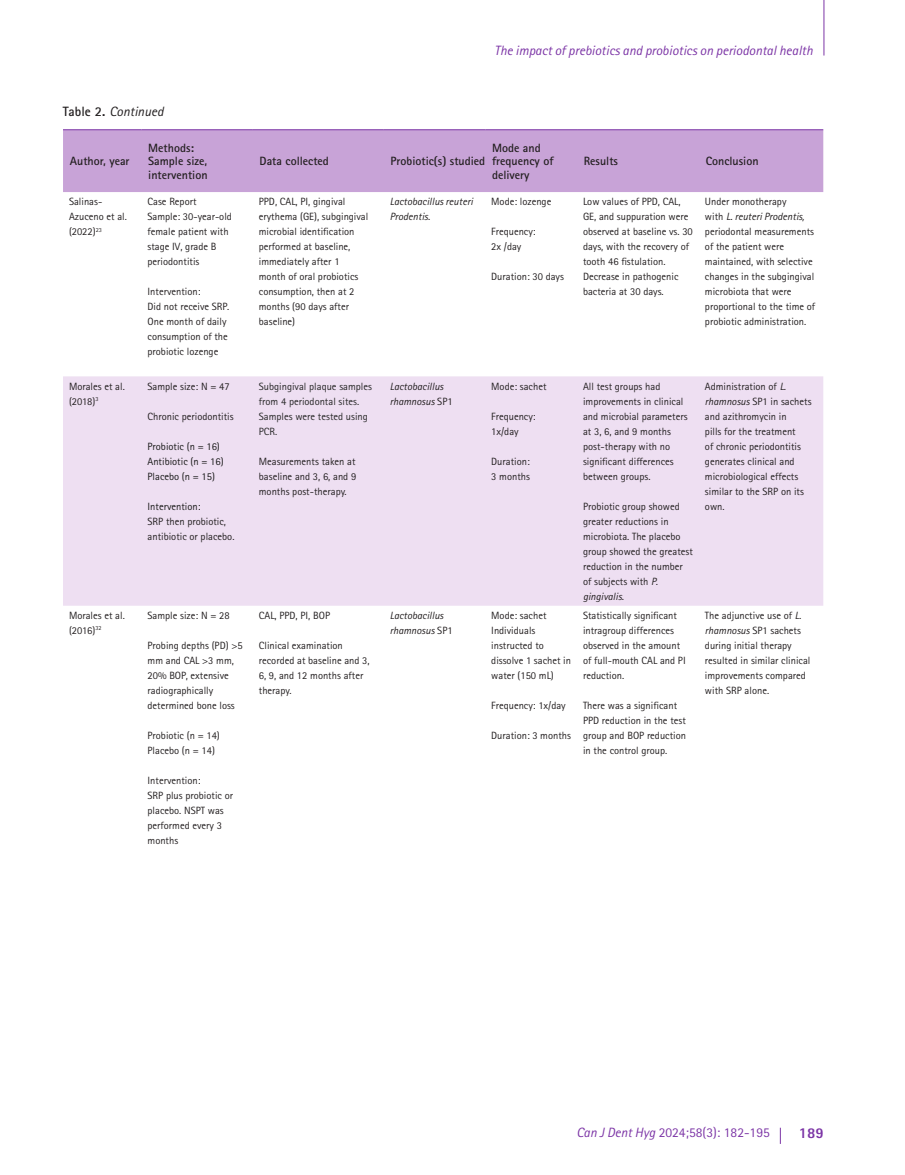
<style>
.page{position:relative;width:905px;height:1175px;background:#fff}
.page>*{position:absolute;margin:0;border:0;box-sizing:border-box;transform-origin:0 0}
.t1{font:800 15px "Rotis Sans Serif Std";color:#7c35a6}
.t2{font:italic 13.5px "Rotis Sans Serif Std";color:#7c35a6}
.t3{font:13.5px "Rotis Sans Serif Std";color:#7c35a6}
.Table_caption{font:italic 13.5px "Rotis Sans Serif Std";color:#231f20}
.Table_header_cell{font:700 12px/13.5px "Rotis Sans Serif Std";color:#231f20}
.Table_Body{font:10.5px/15px "Rotis Sans Serif Std";color:#231f20}
.Table_Body-2{font:italic 10.5px/15px "Rotis Sans Serif Std";color:#231f20}
.Table_Body-3{font:10.5px/15px "Rotis Sans Serif Std";color:#262626}
.Table_Body-4{font:10.5px "Rotis Sans Serif Std";color:#191919}
.s1{font-weight:700;font-style:normal}
.s2{font-style:normal}
.s3{font-style:italic}
</style>
<div class="page">
<hr style="left:823px;top:0;width:1px;height:56px;background:#7c35a6">
<svg style="left:780px;top:1127px;width:1px;height:16px"></svg>
<div style="left:63px;top:130px;width:760px;height:62px;background:#c8a3d7"></div>
<div style="left:63px;top:376px;width:760px;height:229px;background:#eedff2"></div>
<hr style="left:63px;top:129px;width:78px;height:1px;background:#7c35a6">
<hr style="left:141px;top:129px;width:112px;height:1px;background:#7c35a6">
<hr style="left:253px;top:129px;width:131px;height:1px;background:#7c35a6">
<hr style="left:384px;top:129px;width:101px;height:1px;background:#7c35a6">
<hr style="left:485px;top:129px;width:92px;height:1px;background:#7c35a6">
<hr style="left:577px;top:129px;width:122px;height:1px;background:#7c35a6">
<hr style="left:699px;top:129px;width:124px;height:1px;background:#7c35a6">
<p class="Table_caption" style="left:63px;top:103px;width:102px"><span class="s1">Table 2.</span> Continued</p>
<p class="t2" style="left:494px;top:42px;width:320px">The impact of prebiotics and probiotics on periodontal health</p>
<p class="Table_header_cell" style="left:70px;top:154px;width:61px">Author, year</p>
<p class="Table_header_cell" style="left:148px;top:140px;width:47px">Methods:</p>
<p class="Table_header_cell" style="left:148px;top:154px;width:61px">Sample size, intervention</p>
<p class="Table_header_cell" style="left:259px;top:154px;width:71px">Data collected</p>
<p class="Table_header_cell" style="left:390px;top:154px;width:96px">Probiotic(s) studied</p>
<p class="Table_header_cell" style="left:492px;top:140px;width:63px">Mode and frequency of delivery</p>
<p class="Table_Body" style="left:69px;top:194px;width:59px">Salinas-<br>Azuceno et al. (2022)<sup>23</sup></p>
<p class="Table_Body" style="left:147px;top:194px;width:50px">Case Report</p>
<p class="Table_Body" style="left:147px;top:209px;width:86px">Sample: 30-year-old female patient with stage IV, grade B periodontitis</p>
<p class="Table_Body" style="left:147px;top:284px;width:54px">Intervention:</p>
<p class="Table_Body" style="left:147px;top:299px;width:83px">Did not receive SRP.</p>
<p class="Table_Body" style="left:147px;top:314px;width:82px">One month of daily consumption of the probiotic lozenge</p>
<p class="Table_Body" style="left:69px;top:378px;width:57px">Morales et al. (2018)<sup>3</sup></p>
<p class="Table_Body" style="left:147px;top:378px;width:84px">Sample size: N = 47</p>
<p class="Table_Body" style="left:147px;top:408px;width:88px">Chronic periodontitis</p>
<p class="Table_Body-4" style="left:147px;top:440px;width:74px">Probiotic (n = 16)</p>
<p class="Table_Body-4" style="left:147px;top:455px;width:78px">Antibiotic (n = 16)</p>
<p class="Table_Body-4" style="left:147px;top:470px;width:69px">Placebo (n = 15)</p>
<p class="Table_Body-4" style="left:147px;top:500px;width:54px">Intervention:</p>
<p class="Table_Body" style="left:147px;top:513px;width:88px">SRP then probiotic, antibiotic or placebo.</p>
<p class="Table_Body" style="left:259px;top:194px;width:111px">PPD, CAL, PI, gingival erythema (GE), subgingival microbial identification performed at baseline, immediately after 1 month of oral probiotics consumption, then at 2 months (90 days after baseline)</p>
<p class="Table_Body-2" style="left:390px;top:194px;width:85px">Lactobacillus reuteri<br>Prodentis<span class="s2">.</span></p>
<p class="Table_Body" style="left:491px;top:194px;width:62px">Mode: lozenge</p>
<p class="Table_Body" style="left:491px;top:224px;width:46px">Frequency:</p>
<p class="Table_Body" style="left:491px;top:239px;width:32px">2x /day</p>
<p class="Table_Body" style="left:491px;top:269px;width:74px">Duration: 30 days</p>
<p class="Table_Body-3" style="left:259px;top:378px;width:115px">Subgingival plaque samples from 4 periodontal sites.<br>Samples were tested using<br>PCR.</p>
<p class="Table_Body" style="left:259px;top:453px;width:99px;text-align:justify">Measurements taken at baseline and 3, 6, and 9 months post-therapy.</p>
<p class="Table_Body-2" style="left:390px;top:379px;width:64px">Lactobacillus rhamnosus <span class="s2">SP1</span></p>
<p class="Table_Body" style="left:491px;top:378px;width:57px">Mode: sachet</p>
<p class="Table_Body" style="left:491px;top:408px;width:46px">Frequency:</p>
<p class="Table_Body" style="left:491px;top:423px;width:29px">1x/day</p>
<p class="Table_Body" style="left:491px;top:453px;width:40px">Duration:</p>
<p class="Table_Body" style="left:491px;top:468px;width:40px">3 months</p>
<p class="Table_Body" style="left:69px;top:608px;width:57px">Morales et al. (2016)<sup>32</sup></p>
<p class="Table_Body" style="left:147px;top:608px;width:84px">Sample size: N = 28</p>
<p class="Table_Body" style="left:147px;top:638px;width:97px">Probing depths (PD) &gt;5 mm and CAL &gt;3 mm,<br>20% BOP, extensive radiographically determined bone loss</p>
<p class="Table_Body" style="left:147px;top:728px;width:74px">Probiotic (n = 14)</p>
<p class="Table_Body" style="left:147px;top:743px;width:69px">Placebo (n = 14)</p>
<p class="Table_Body" style="left:147px;top:773px;width:54px">Intervention:</p>
<p class="Table_Body" style="left:147px;top:788px;width:87px">SRP plus probiotic or placebo. NSPT was performed every 3 months</p>
<p class="Table_Body" style="left:259px;top:608px;width:73px">CAL, PPD, PI, BOP</p>
<p class="Table_Body" style="left:259px;top:638px;width:112px">Clinical examination recorded at baseline and 3,<br>6, 9, and 12 months after therapy.</p>
<p class="Table_Body-2" style="left:390px;top:608px;width:64px">Lactobacillus rhamnosus <span class="s2">SP1</span></p>
<p class="Table_Body" style="left:491px;top:608px;width:57px">Mode: sachet</p>
<p class="Table_Body" style="left:491px;top:623px;width:81px">Individuals instructed to dissolve 1 sachet in water (150 mL)</p>
<p class="Table_Body" style="left:491px;top:698px;width:76px">Frequency: 1x/day</p>
<p class="Table_Body" style="left:491px;top:728px;width:81px">Duration: 3 months</p>
<p class="Table_header_cell" style="left:583px;top:154px;width:36px">Results</p>
<p class="Table_header_cell" style="left:705px;top:154px;width:54px">Conclusion</p>
<p class="Table_Body" style="left:583px;top:194px;width:111px">Low values of PPD, CAL,<br>GE, and suppuration were observed at baseline vs. 30 days, with the recovery of tooth 46 fistulation.</p>
<p class="Table_Body" style="left:583px;top:269px;width:97px">Decrease in pathogenic bacteria at 30 days.</p>
<p class="Table_Body" style="left:705px;top:194px;width:112px">Under monotherapy<br>with <span class="s3">L. reuteri Prodentis, </span>periodontal measurements of the patient were maintained, with selective changes in the subgingival microbiota that were proportional to the time of probiotic administration.</p>
<p class="Table_Body" style="left:583px;top:378px;width:106px">All test groups had improvements in clinical and microbial parameters at 3, 6, and 9 months post-therapy with no significant differences between groups.</p>
<p class="Table_Body" style="left:583px;top:498px;width:111px">Probiotic group showed greater reductions in microbiota. The placebo group showed the greatest reduction in the number of subjects with <span class="s3">P. gingivalis.</span></p>
<p class="Table_Body" style="left:583px;top:608px;width:104px">Statistically significant intragroup differences observed in the amount of full-mouth CAL and PI reduction.</p>
<p class="Table_Body" style="left:583px;top:698px;width:105px">There was a significant<br>PPD reduction in the test group and BOP reduction in the control group.</p>
<p class="Table_Body" style="left:705px;top:378px;width:108px">Administration of <span class="s3">L. rhamnosus</span> SP1 in sachets and azithromycin in<br>pills for the treatment<br>of chronic periodontitis generates clinical and microbiological effects similar to the SRP on its own.</p>
<p class="Table_Body" style="left:705px;top:608px;width:107px">The adjunctive use of <span class="s3">L. rhamnosus</span> SP1 sachets during initial therapy resulted in similar clinical improvements compared with SRP alone.</p>
<p class="t3" style="left:576px;top:1124px;width:195px"><span class="s3">Can J Dent Hyg</span> 2024;58(3): 182-195</p>
<h1 class="t1" style="left:798px;top:1123px;width:27px">189</h1>
</div>
